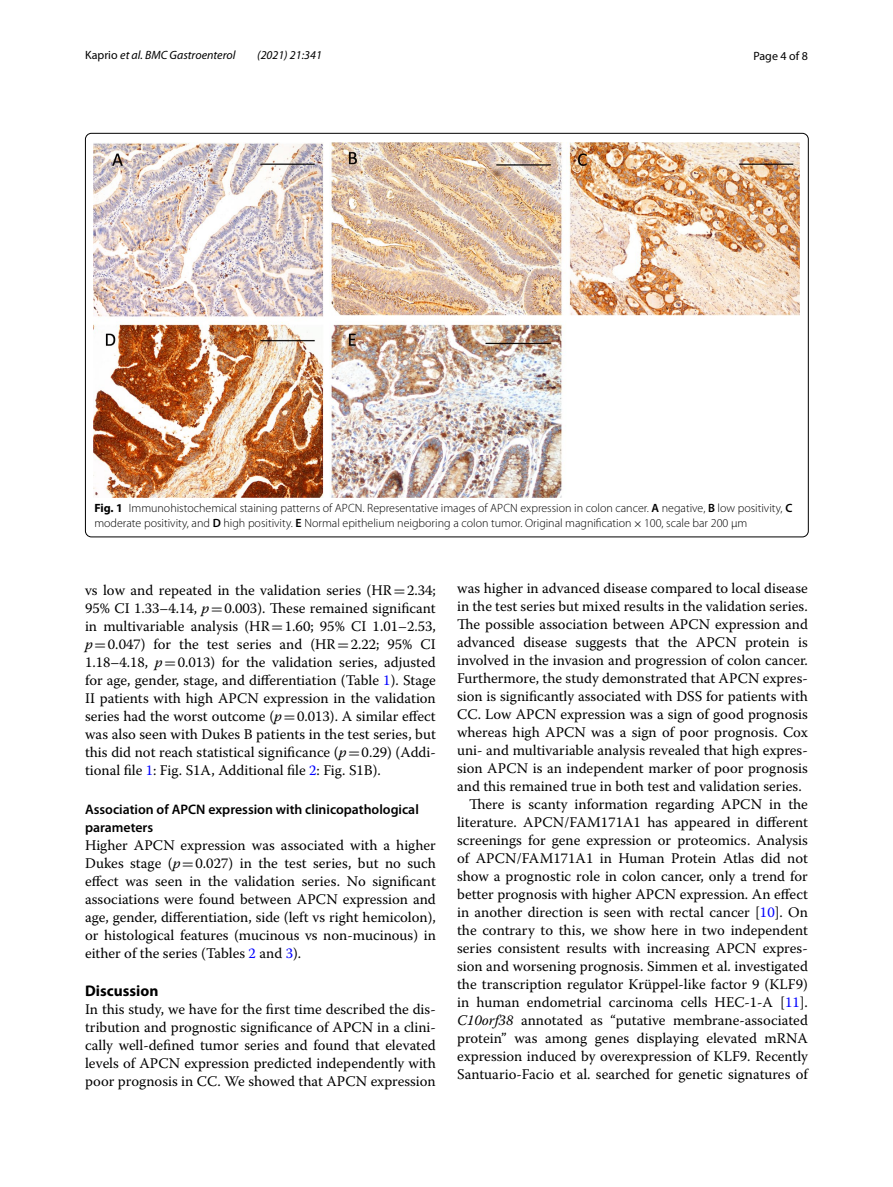
<style>
.page{position:relative;width:893px;height:1187px;background:#fff}
.page>*{position:absolute;margin:0;border:0;box-sizing:border-box;transform-origin:0 0}
.t1{font:700 15.45px "Myriad Pro";color:#000}
.t2{font:14.7px/18px "Warnock Pro";color:#000;text-align:justify}
.t3{font:600 13.8px/18px "Myriad Pro";color:#000}
.t4{font:300 12px/15px "Myriad Pro";color:#000}
.t5{font:italic 12px "Myriad Pro";color:#000}
.t6{font:12px "Myriad Pro";color:#000}
.s1{font-style:normal}
.s2{font-weight:700}
.s3{font-weight:600}
.s4{font-family:"MTSY";font-weight:400}
.s5{font-family:"MTSY"}
.s6{font-style:italic}
.s7{color:#00f}
</style>
<div class="page">
<img style="left:94px;top:142px;width:706px;height:355px">
<p class="t5" style="left:85px;top:48px;width:152px"><span class="s1">Kaprio</span> et al. BMC Gastroenterol</p>
<p class="t5" style="left:257px;top:48px;width:66px">(2021) 21:341</p>
<p class="t6" style="left:753px;top:48px;width:56px">Page 4 of 8</p>
<p class="t4" style="left:94px;top:501px;width:699px"><span class="s2">Fig. 1</span> Immunohistochemical staining patterns of APCN. Representative images of APCN expression in colon cancer. <span class="s3">A</span> negative, <span class="s3">B</span> low positivity, <span class="s3">C </span>moderate positivity, and <span class="s3">D</span> high positivity. <span class="s3">E</span> Normal epithelium neigboring a colon tumor. Original magnification<span class="s4">×</span>100, scale bar 200 μm</p>
<p class="t2" style="left:85px;top:581px;width:352px">vs low and repeated in the validation series (HR<span class="s5">=</span>2.34; 95% CI 1.33–4.14, <span class="s6">p</span><span class="s5">=</span>0.003). These remained significant in multivariable analysis (HR<span class="s5">=</span>1.60; 95% CI 1.01–2.53, <span class="s6">p</span><span class="s5">=</span>0.047) for the test series and (HR<span class="s5">=</span>2.22; 95% CI 1.18–4.18, <span class="s6">p</span><span class="s5">=</span>0.013) for the validation series, adjusted for age, gender, stage, and differentiation (Table <span class="s7">1</span>). Stage II patients with high APCN expression in the validation series had the worst outcome (<span class="s6">p</span><span class="s5">=</span>0.013). A similar effect was also seen with Dukes B patients in the test series, but this did not reach statistical significance (<span class="s6">p</span><span class="s5">=</span>0.29) (Addi&shy;tional file <span class="s7">1</span>: Fig. S1A, Additional file <span class="s7">2</span>: Fig. S1B).</p>
<p class="t3" style="left:85px;top:799px;width:335px">Association of APCN expression with clinicopathological parameters</p>
<p class="t2" style="left:85px;top:835px;width:352px">Higher APCN expression was associated with a higher Dukes stage (<span class="s6">p</span><span class="s5">=</span>0.027) in the test series, but no such effect was seen in the validation series. No significant associations were found between APCN expression and age, gender, differentiation, side (left vs right hemicolon), or histological features (mucinous vs non-mucinous) in either of the series (Tables <span class="s7">2</span> and <span class="s7">3</span>).</p>
<p class="t1" style="left:85px;top:981px;width:75px">Discussion</p>
<p class="t2" style="left:85px;top:1000px;width:352px">In this study, we have for the first time described the dis&shy;tribution and prognostic significance of APCN in a clini&shy;cally well-defined tumor series and found that elevated levels of APCN expression predicted independently with poor prognosis in CC. We showed that APCN expression</p>
<p class="t2" style="left:457px;top:579px;width:352px">was higher in advanced disease compared to local disease</p>
<p class="t2" style="left:457px;top:597px;width:352px">in the test series but mixed results in the validation series.</p>
<p class="t2" style="left:457px;top:615px;width:352px">The possible association between APCN expression and</p>
<p class="t2" style="left:457px;top:633px;width:352px">advanced disease suggests that the APCN protein is</p>
<p class="t2" style="left:457px;top:651px;width:352px">involved in the invasion and progression of colon cancer.</p>
<p class="t2" style="left:457px;top:669px;width:352px">Furthermore, the study demonstrated that APCN expres-</p>
<p class="t2" style="left:457px;top:687px;width:352px">sion is significantly associated with DSS for patients with</p>
<p class="t2" style="left:457px;top:705px;width:352px">CC. Low APCN expression was a sign of good prognosis</p>
<p class="t2" style="left:457px;top:723px;width:352px">whereas high APCN was a sign of poor prognosis. Cox</p>
<p class="t2" style="left:457px;top:741px;width:352px">uni- and multivariable analysis revealed that high expres-</p>
<p class="t2" style="left:457px;top:759px;width:352px">sion APCN is an independent marker of poor prognosis</p>
<p class="t2" style="left:457px;top:777px;width:346px">and this remained true in both test and validation series.</p>
<p class="t2" style="left:469px;top:795px;width:340px">There is scanty information regarding APCN in the</p>
<p class="t2" style="left:457px;top:813px;width:352px">literature. APCN/FAM171A1 has appeared in different</p>
<p class="t2" style="left:457px;top:831px;width:352px">screenings for gene expression or proteomics. Analysis</p>
<p class="t2" style="left:457px;top:849px;width:352px">of APCN/FAM171A1 in Human Protein Atlas did not</p>
<p class="t2" style="left:457px;top:867px;width:352px">show a prognostic role in colon cancer, only a trend for</p>
<p class="t2" style="left:457px;top:885px;width:352px">better prognosis with higher APCN expression. An effect</p>
<p class="t2" style="left:457px;top:903px;width:352px">in another direction is seen with rectal cancer [<span class="s7">10</span>]. On</p>
<p class="t2" style="left:457px;top:921px;width:352px">the contrary to this, we show here in two independent</p>
<p class="t2" style="left:457px;top:939px;width:352px">series consistent results with increasing APCN expres-</p>
<p class="t2" style="left:457px;top:957px;width:352px">sion and worsening prognosis. Simmen et al. investigated</p>
<p class="t2" style="left:457px;top:975px;width:352px">the transcription regulator Krüppel-like factor 9 (KLF9)</p>
<p class="t2" style="left:457px;top:993px;width:352px">in human endometrial carcinoma cells HEC-1-A [<span class="s7">11</span>].</p>
<p class="t2" style="left:457px;top:1011px;width:352px"><span class="s6">C10orf38</span> annotated as “putative membrane-associated</p>
<p class="t2" style="left:457px;top:1029px;width:352px">protein” was among genes displaying elevated mRNA</p>
<p class="t2" style="left:457px;top:1047px;width:352px">expression induced by overexpression of KLF9. Recently</p>
<p class="t2" style="left:457px;top:1065px;width:352px">Santuario-Facio et al. searched for genetic signatures of</p>
</div>
